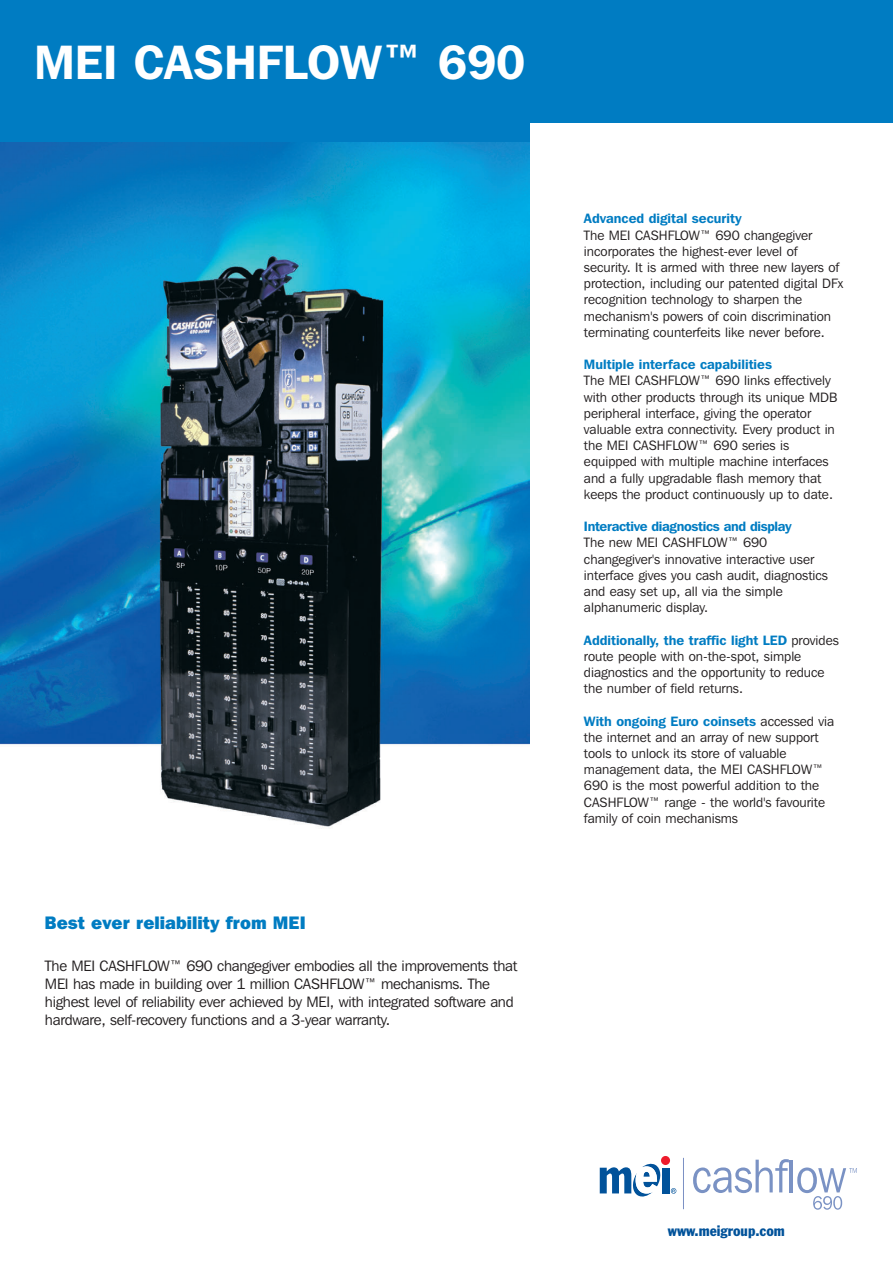
<style>
.page{position:relative;width:893px;height:1263px;background:#fff}
.page>*{position:absolute;margin:0;border:0;box-sizing:border-box;transform-origin:0 0}
.t1{font:600 48px "Franklin Gothic IT Cby BT";color:#fff}
.t2{font:800 18px "Franklin Gothic IT Cby BT";color:#007cc2}
.t3{font:15px/18px "Franklin Gothic IT Cby BT";letter-spacing:-.02em;color:#231f20}
.t4{font:condensed 15px "Franklin Gothic BT";color:#01529a}
.t5{font:13.5px/16.2px "Franklin Gothic IT Cby BT";color:#231f20}
.t6{font:600 13.5px "Franklin Gothic IT Cby BT";color:#007cc2}
.t7{font:600 13.5px "Franklin Gothic IT Cby BT";letter-spacing:-.025em;color:#007cc2}
.s1{font-weight:600;color:#007cc2}
</style>
<div class="page">
<div style="left:0;top:0;width:529px;height:146px;background:#007cc2"></div>
<div style="left:519px;top:0;width:374px;height:123px;background:#007cc2"></div>
<svg style="left:600px;top:1163px;width:61px;height:34px"></svg>
<div style="left:662px;top:1168px;width:7px;height:25px;background:#01529a"></div>
<div style="left:661px;top:1156px;width:9px;height:9px;background:#ee1b2c;border-radius:50%"></div>
<svg style="left:671px;top:1188px;width:5px;height:6px"></svg>
<svg style="left:693px;top:1159px;width:96px;height:34px"></svg>
<hr style="left:790px;top:1160px;width:3px;height:32px;background:#7a92c4">
<svg style="left:797px;top:1167px;width:60px;height:43px"></svg>
<hr style="left:683px;top:1158px;width:1px;height:51px;background:#7b91c4">
<img style="left:0;top:143px;width:529px;height:684px">
<h1 class="t1" style="left:34px;top:44px;width:493px">MEI CASHFLOW™ 690</h1>
<h2 class="t2" style="left:45px;top:916px;width:262px">Best ever reliability from MEI</h2>
<p class="t3" style="left:45px;top:958px;width:474px">The MEI CASHFLOW™ 690 changegiver embodies all the improvements that MEI has made in building over 1 million CASHFLOW™ mechanisms. The highest level of reliability ever achieved by MEI, with integrated software and hardware, self-recovery functions and a 3-year warranty.</p>
<p class="t6" style="left:584px;top:214px;width:159px">Advanced digital security</p>
<p class="t5" style="left:584px;top:228px;width:261px">The MEI CASHFLOW™ 690 changegiver incorporates the highest-ever level of security. It is armed with three new layers of protection, including our patented digital DFx recognition technology to sharpen the mechanism's powers of coin discrimination terminating counterfeits like never before.</p>
<p class="t6" style="left:584px;top:359px;width:190px">Multiple interface capabilities</p>
<p class="t5" style="left:584px;top:374px;width:255px">The MEI CASHFLOW™ 690 links effectively with other products through its unique MDB peripheral interface, giving the operator valuable extra connectivity. Every product in the MEI CASHFLOW™ 690 series is equipped with multiple machine interfaces and a fully upgradable flash memory that keeps the product continuously up to date.</p>
<p class="t7" style="left:584px;top:521px;width:209px">Interactive diagnostics and display</p>
<p class="t5" style="left:584px;top:536px;width:246px">The new MEI CASHFLOW™ 690 changegiver's innovative interactive user interface gives you cash audit, diagnostics and easy set up, all via the simple alphanumeric display.</p>
<p class="t5" style="left:584px;top:633px;width:256px"><span class="s1">Additionally, the traffic light LED</span> provides route people with on-the-spot, simple diagnostics and the opportunity to reduce the number of field returns.</p>
<p class="t5" style="left:584px;top:714px;width:252px"><span class="s1">With ongoing Euro coinsets</span> accessed via the internet and an array of new support tools to unlock its store of valuable management data, the MEI CASHFLOW™ 690 is the most powerful addition to the CASHFLOW™ range - the world's favourite family of coin mechanisms</p>
<p class="t4" style="left:668px;top:1225px;width:119px">www.meigroup.com</p>
</div>
